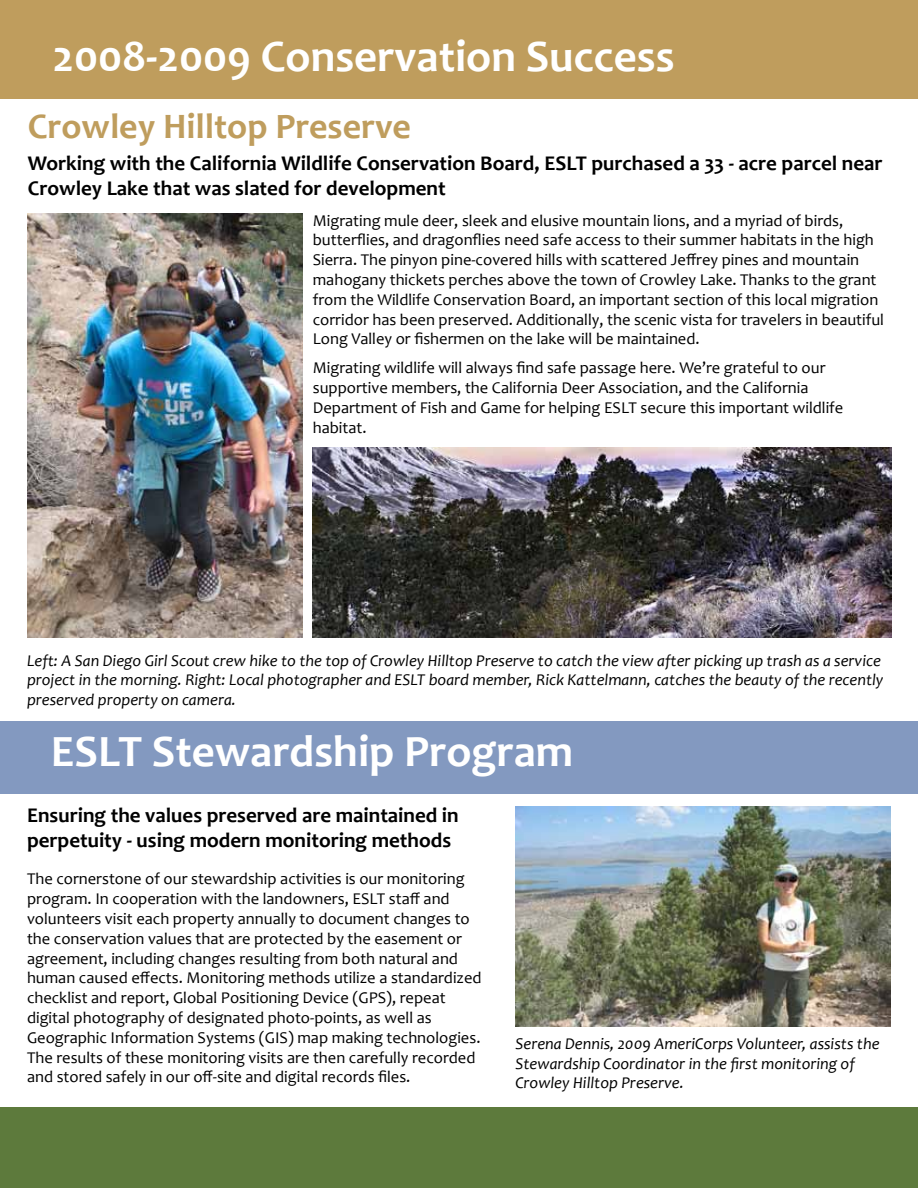
<style>
.page{position:relative;width:918px;height:1188px;background:#fff}
.page>*{position:absolute;margin:0;border:0;box-sizing:border-box;transform-origin:0 0}
.t1{font:700 45px "Candara";color:#fff}
.t2{font:700 36px "Candara";color:#bf9d5d}
.t3{font:700 21px/25.2px "Candara";color:#000}
.t4{font:16.5px/19.8px "Candara";color:#000}
.t5{font:italic 16.5px/19.8px "Candara";color:#000}
</style>
<div class="page">
<div style="left:0;top:1107px;width:918px;height:81px;background:#5d7a3c"></div>
<div style="left:0;top:0;width:918px;height:99px;background:#bf9d5d"></div>
<div style="left:0;top:722px;width:918px;height:72px;background:#8399c0"></div>
<img style="left:313px;top:448px;width:579px;height:190px">
<img style="left:515px;top:807px;width:375px;height:220px">
<img style="left:27px;top:214px;width:276px;height:424px">
<h1 class="t1" style="left:52px;top:29px;width:624px">2008-2009 Conservation Success</h1>
<h2 class="t2" style="left:28px;top:105px;width:385px">Crowley Hilltop Preserve</h2>
<p class="t3" style="left:28px;top:151px;width:856px">Working with the California Wildlife Conservation Board, ESLT purchased a 33 - acre parcel near<br>Crowley Lake that was slated for development</p>
<p class="t4" style="left:313px;top:210px;width:573px">Migrating mule deer, sleek and elusive mountain lions, and a myriad of birds, butterflies, and dragonflies need safe access to their summer habitats in the high Sierra. The pinyon pine-covered hills with scattered Jeffrey pines and mountain mahogany thickets perches above the town of Crowley Lake. Thanks to the grant from the Wildlife Conservation Board, an important section of this local migration corridor has been preserved. Additionally, the scenic vista for travelers in beautiful Long Valley or fishermen on the lake will be maintained.</p>
<p class="t4" style="left:313px;top:358px;width:532px">Migrating wildlife will always find safe passage here. We’re grateful to our supportive members, the California Deer Association, and the California Department of Fish and Game for helping ESLT secure this important wildlife habitat.</p>
<p class="t5" style="left:27px;top:650px;width:858px">Left: A San Diego Girl Scout crew hike to the top of Crowley Hilltop Preserve to catch the view after picking up trash as a service project in the morning. Right: Local photographer and ESLT board member, Rick Kattelmann, catches the beauty of the recently preserved property on camera.</p>
<h1 class="t1" style="left:51px;top:724px;width:524px">ESLT Stewardship Program</h1>
<p class="t3" style="left:27px;top:803px;width:433px">Ensuring the values preserved are maintained in perpetuity - using modern monitoring methods</p>
<p class="t4" style="left:27px;top:869px;width:456px">The cornerstone of our stewardship activities is our monitoring program. In cooperation with the landowners, ESLT staff and volunteers visit each property annually to document changes to the conservation values that are protected by the easement or agreement, including changes resulting from both natural and human caused effects. Monitoring methods utilize a standardized checklist and report, Global Positioning Device (GPS), repeat digital photography of designated photo-points, as well as Geographic Information Systems (GIS) map making technologies.<br>The results of these monitoring visits are then carefully recorded and stored safely in our off-site and digital records files.</p>
<p class="t5" style="left:515px;top:1034px;width:366px">Serena Dennis, 2009 AmeriCorps Volunteer, assists the<br>Stewardship Coordinator in the first monitoring of<br>Crowley Hilltop Preserve.</p>
</div>
